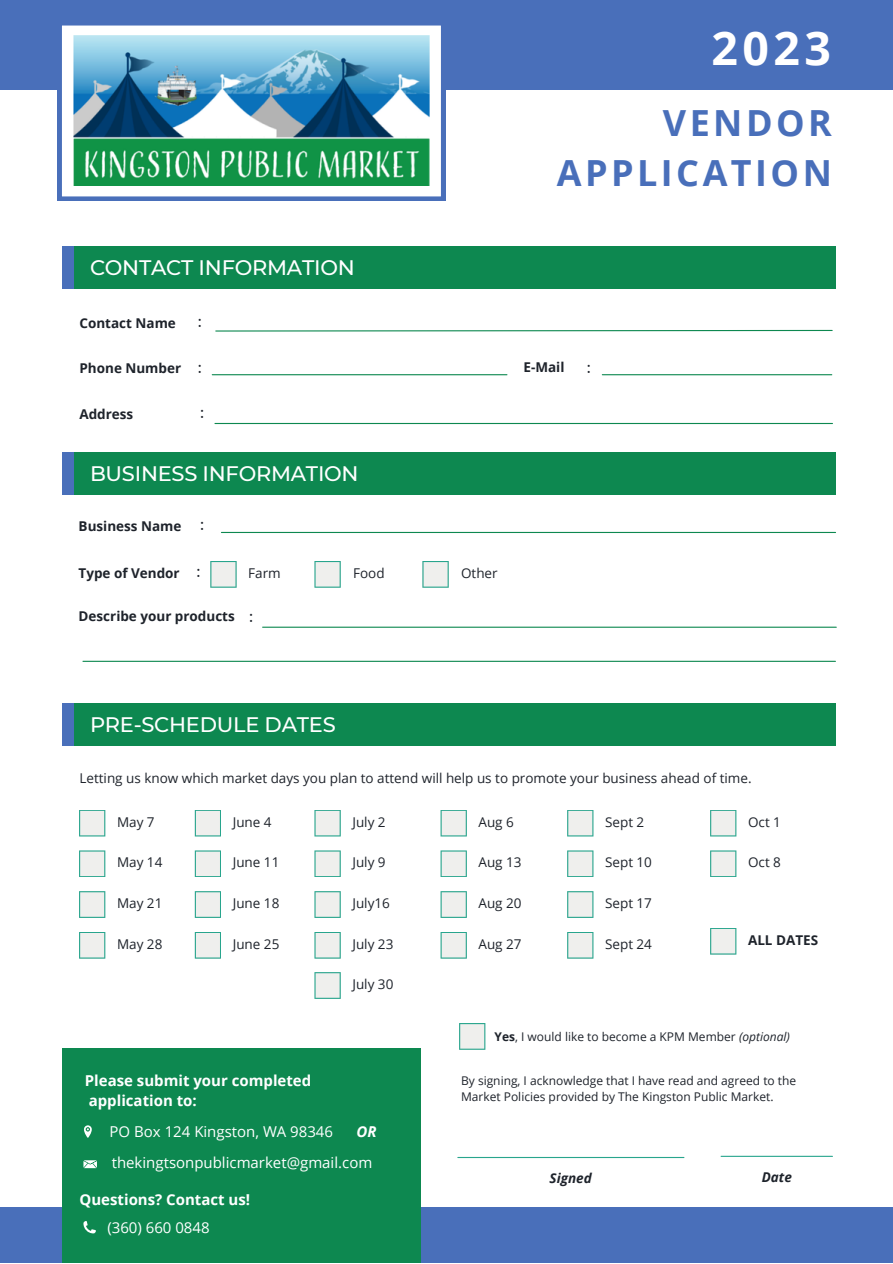
<style>
.page{position:relative;width:893px;height:1264px;background:#fff}
.page>*{position:absolute;margin:0;border:0;box-sizing:border-box;transform-origin:0 0}
.t1{font:700 46.5px "Open Sans";color:#fff}
.t2{font:700 36px "Open Sans";letter-spacing:.095em;color:#496fba}
.t3{font:500 21px "Montserrat";letter-spacing:-.01em;color:#fff}
.t4{font:15px "Open Sans";color:#fff}
.t5{font:700 15px/20.2px "Open Sans";color:#fff}
.t6{font:500 15px "Montserrat";color:#1e232b}
.t7{font:italic 700 15px "Open Sans";color:#fff}
.t8{font:13.5px "Open Sans";color:#1e232b}
.t9{font:700 13.5px "Open Sans";color:#1e232b}
.t10{font:italic 700 13.5px "Open Sans";color:#1e232b}
.t11{font:12px/16px "Open Sans";color:#1e232b}
.s1{font-weight:700}
.s2{font-style:italic}
</style>
<div class="page">
<div style="left:0;top:0;width:892px;height:89px;background:#496fba"></div>
<div style="left:0;top:1206px;width:892px;height:56px;background:#496fba"></div>
<div style="left:62px;top:1048px;width:359px;height:214px;background:#0d8850"></div>
<hr style="left:458px;top:1156px;width:226px;height:1px;background:#28a58d">
<svg style="left:422px;top:561px;width:26px;height:26px"></svg>
<svg style="left:314px;top:561px;width:27px;height:26px"></svg>
<svg style="left:210px;top:561px;width:26px;height:26px"></svg>
<svg style="left:57px;top:25px;width:388px;height:176px"></svg>
<img style="left:73px;top:36px;width:356px;height:149px">
<svg style="left:215px;top:329px;width:618px;height:3px"></svg>
<hr style="left:221px;top:532px;width:614px;height:1px;background:#0d8850">
<hr style="left:602px;top:374px;width:229px;height:1px;background:#0d8850">
<hr style="left:212px;top:374px;width:295px;height:1px;background:#0d8850">
<hr style="left:215px;top:423px;width:617px;height:1px;background:#0d8850">
<hr style="left:721px;top:1155px;width:111px;height:1px;background:#28a58d">
<svg style="left:79px;top:810px;width:26px;height:26px"></svg>
<svg style="left:79px;top:850px;width:26px;height:27px"></svg>
<svg style="left:79px;top:891px;width:26px;height:26px"></svg>
<svg style="left:79px;top:932px;width:26px;height:26px"></svg>
<svg style="left:195px;top:810px;width:26px;height:26px"></svg>
<svg style="left:195px;top:850px;width:26px;height:27px"></svg>
<svg style="left:195px;top:891px;width:26px;height:26px"></svg>
<svg style="left:195px;top:932px;width:26px;height:26px"></svg>
<svg style="left:314px;top:810px;width:27px;height:26px"></svg>
<svg style="left:314px;top:850px;width:27px;height:27px"></svg>
<svg style="left:314px;top:891px;width:27px;height:26px"></svg>
<svg style="left:314px;top:932px;width:27px;height:26px"></svg>
<svg style="left:440px;top:810px;width:27px;height:26px"></svg>
<svg style="left:440px;top:850px;width:27px;height:27px"></svg>
<svg style="left:440px;top:891px;width:27px;height:26px"></svg>
<svg style="left:440px;top:932px;width:27px;height:26px"></svg>
<svg style="left:567px;top:810px;width:26px;height:26px"></svg>
<svg style="left:567px;top:850px;width:26px;height:27px"></svg>
<svg style="left:567px;top:891px;width:26px;height:26px"></svg>
<svg style="left:567px;top:932px;width:26px;height:26px"></svg>
<svg style="left:710px;top:810px;width:26px;height:26px"></svg>
<svg style="left:710px;top:928px;width:26px;height:26px"></svg>
<svg style="left:710px;top:850px;width:26px;height:27px"></svg>
<svg style="left:314px;top:972px;width:27px;height:26px"></svg>
<svg style="left:459px;top:1023px;width:26px;height:26px"></svg>
<div style="left:62px;top:247px;width:23px;height:42px;background:#496fba"></div>
<div style="left:75px;top:246px;width:760px;height:43px;background:#0d8850"></div>
<div style="left:62px;top:452px;width:761px;height:43px;background:#496fba"></div>
<div style="left:75px;top:452px;width:760px;height:42px;background:#0d8850"></div>
<div style="left:62px;top:703px;width:761px;height:43px;background:#496fba"></div>
<div style="left:75px;top:703px;width:760px;height:42px;background:#0d8850"></div>
<hr style="left:262px;top:626px;width:574px;height:1px;background:#0d8850">
<hr style="left:83px;top:660px;width:752px;height:2px;background:#0d8850">
<svg style="left:84px;top:1125px;width:8px;height:12px"></svg>
<svg style="left:83px;top:1160px;width:14px;height:8px"></svg>
<svg style="left:83px;top:1221px;width:13px;height:12px"></svg>
<p class="t1" style="left:711px;top:15px;width:121px">2023</p>
<p class="t3" style="left:90px;top:255px;width:266px">CONTACT INFORMATION</p>
<p class="t9" style="left:79px;top:313px;width:98px">Contact Name</p>
<p class="t6" style="left:198px;top:312px;width:5px">:</p>
<p class="t2" style="left:662px;top:98px;width:171px">VENDOR</p>
<p class="t2" style="left:556px;top:147px;width:277px">APPLICATION</p>
<p class="t9" style="left:79px;top:358px;width:103px">Phone Number</p>
<p class="t9" style="left:523px;top:358px;width:42px">E-Mail</p>
<p class="t6" style="left:200px;top:403px;width:5px">:</p>
<p class="t6" style="left:198px;top:358px;width:5px">:</p>
<p class="t6" style="left:587px;top:358px;width:5px">:</p>
<p class="t9" style="left:79px;top:405px;width:55px">Address</p>
<p class="t3" style="left:90px;top:460px;width:270px">BUSINESS INFORMATION</p>
<p class="t9" style="left:79px;top:516px;width:104px">Business Name</p>
<p class="t6" style="left:200px;top:515px;width:5px">:</p>
<p class="t9" style="left:79px;top:563px;width:103px">Type of Vendor</p>
<p class="t8" style="left:248px;top:563px;width:34px">Farm</p>
<p class="t8" style="left:353px;top:563px;width:33px">Food</p>
<p class="t8" style="left:461px;top:563px;width:38px">Other</p>
<p class="t6" style="left:197px;top:563px;width:5px">:</p>
<p class="t9" style="left:79px;top:607px;width:158px">Describe your products</p>
<p class="t6" style="left:249px;top:607px;width:5px">:</p>
<p class="t3" style="left:90px;top:711px;width:247px">PRE-SCHEDULE DATES</p>
<p class="t8" style="left:79px;top:768px;width:673px">Letting us know which market days you plan to attend will help us to promote your business ahead of time.</p>
<p class="t8" style="left:117px;top:812px;width:39px">May 7</p>
<p class="t8" style="left:117px;top:852px;width:47px">May 14</p>
<p class="t8" style="left:117px;top:893px;width:47px">May 21</p>
<p class="t8" style="left:117px;top:934px;width:47px">May 28</p>
<p class="t8" style="left:233px;top:812px;width:40px">June 4</p>
<p class="t8" style="left:233px;top:852px;width:48px">June 11</p>
<p class="t8" style="left:233px;top:893px;width:48px">June 18</p>
<p class="t8" style="left:233px;top:934px;width:48px">June 25</p>
<p class="t8" style="left:352px;top:812px;width:35px">July 2</p>
<p class="t8" style="left:352px;top:852px;width:35px">July 9</p>
<p class="t8" style="left:352px;top:893px;width:39px">July16</p>
<p class="t8" style="left:352px;top:934px;width:42px">July 23</p>
<p class="t8" style="left:352px;top:974px;width:42px">July 30</p>
<p class="t5" style="left:85px;top:1070px;width:228px">Please submit your completed application to:</p>
<p class="t4" style="left:110px;top:1120px;width:225px">PO Box 124 Kingston, WA 98346</p>
<p class="t7" style="left:356px;top:1120px;width:22px">OR</p>
<p class="t4" style="left:112px;top:1151px;width:262px">thekingtsonpublicmarket@gmail.com</p>
<p class="t5" style="left:79px;top:1189px;width:172px">Questions? Contact us!</p>
<p class="t4" style="left:107px;top:1216px;width:104px">(360) 660 0848</p>
<p class="t8" style="left:478px;top:812px;width:37px">Aug 6</p>
<p class="t8" style="left:478px;top:852px;width:45px">Aug 13</p>
<p class="t8" style="left:478px;top:893px;width:45px">Aug 20</p>
<p class="t8" style="left:478px;top:934px;width:45px">Aug 27</p>
<p class="t8" style="left:605px;top:812px;width:41px">Sept 2</p>
<p class="t8" style="left:605px;top:852px;width:48px">Sept 10</p>
<p class="t8" style="left:605px;top:893px;width:48px">Sept 17</p>
<p class="t8" style="left:605px;top:934px;width:48px">Sept 24</p>
<p class="t8" style="left:748px;top:812px;width:34px">Oct 1</p>
<p class="t8" style="left:748px;top:852px;width:34px">Oct 8</p>
<p class="t9" style="left:748px;top:930px;width:72px">ALL DATES</p>
<p class="t11" style="left:494px;top:1028px;width:297px"><span class="s1">Yes</span>, I would like to become a KPM Member <span class="s2">(optional)</span></p>
<p class="t11" style="left:461px;top:1072px;width:336px">By signing, I acknowledge that I have read and agreed to the<br>Market Policies provided by The Kingston Public Market.</p>
<p class="t10" style="left:549px;top:1168px;width:44px">Signed</p>
<p class="t10" style="left:761px;top:1167px;width:32px">Date</p>
</div>
